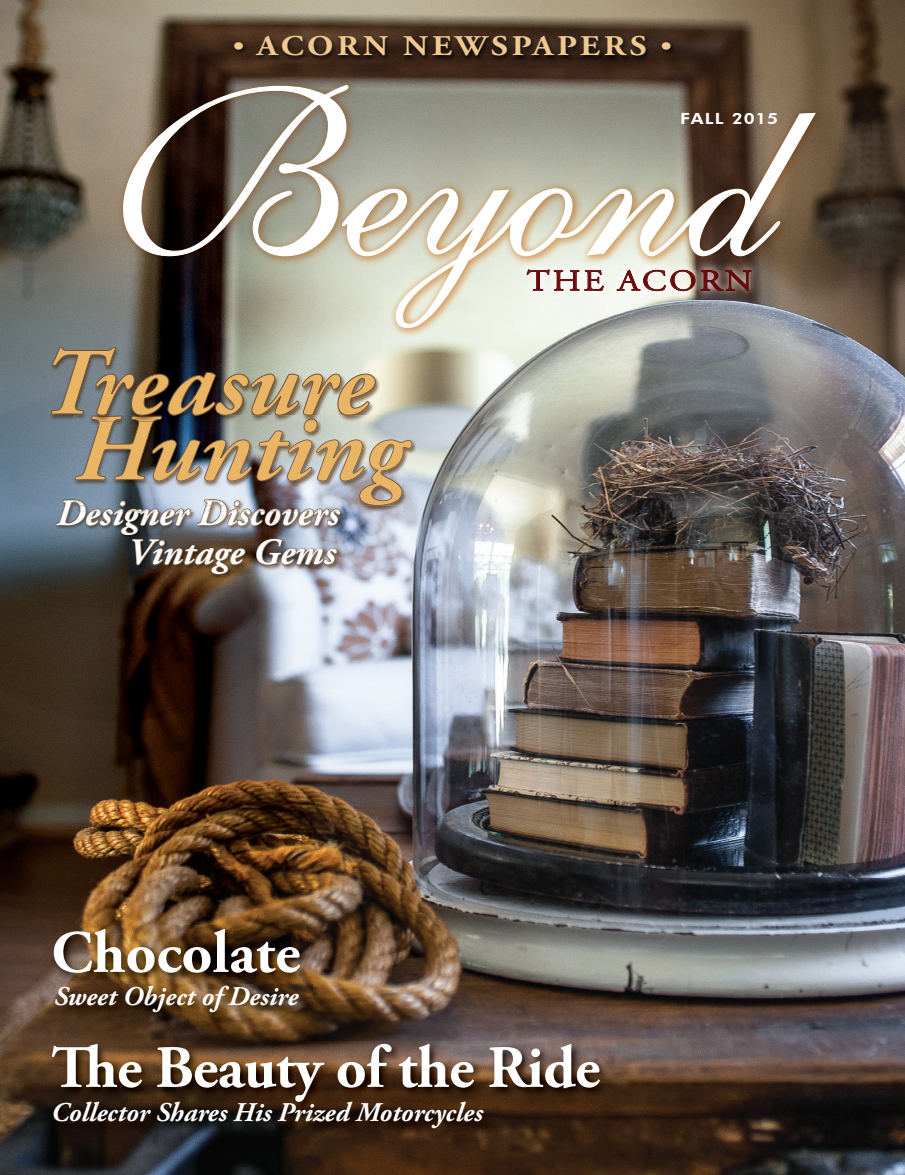
<style>
.page{position:relative;width:905px;height:1175px;background:#fff}
.page>*{position:absolute;margin:0;border:0;box-sizing:border-box;transform-origin:0 0}
.t1{font:231px "Shelley Volante BT";color:#fff}
.t2{font:italic 700 96px "Adobe Garamond Pro";color:#e9b565}
.t3{font:700 60px/114.9px "Adobe Garamond Pro";letter-spacing:-.01em;color:#fff}
.t4{font:italic 700 37.05px/39.8px "Adobe Garamond Pro";color:#fff;text-align:right}
.t5{font:700 28.5px "Adobe Garamond Pro";letter-spacing:.115em;color:#efc98e;scale:1.17 1}
.t6{font:italic 700 27px "Adobe Garamond Pro";color:#fff}
.t7{font:800 15.45px "Futura BT";letter-spacing:.045em;color:#fff;scale:1.17 1}
.s1{font-size:24px}
</style>
<div class="page">
<img style="left:0;top:0;width:904px;height:1174px">
<img style="left:232px;top:34px;width:444px;height:28px">
<img style="left:116px;top:78px;width:710px;height:260px">
<img style="left:122px;top:84px;width:694px;height:245px">
<img style="left:50px;top:925px;width:260px;height:58px">
<img style="left:48px;top:1040px;width:562px;height:72px">
<img style="left:52px;top:1043px;width:548px;height:58px">
<img style="left:54px;top:984px;width:259px;height:42px">
<img style="left:52px;top:1100px;width:446px;height:43px">
<img style="left:131px;top:575px;width:210px;height:5px">
<img style="left:412px;top:415px;width:5px;height:97px">
<img style="left:51px;top:347px;width:361px;height:228px">
<svg style="left:52px;top:1043px;width:65px;height:43px"></svg>
<p class="t5" style="left:233px;top:30px;width:376px"><span class="s1">•</span> ACORN NEWSPAPERS <span class="s1">•</span></p>
<h1 class="t1" style="left:115px;top:36px;width:664px">Beyond</h1>
<p class="t7" style="left:680px;top:109px;width:85px">FALL 2015</p>
<h2 class="t2" style="left:39px;top:328px;width:335px">Treasure</h2>
<h2 class="t2" style="left:75px;top:394px;width:331px">Hunting</h2>
<h3 class="t4" style="left:56px;top:493px;width:284px">Designer Discovers<br>Vintage Gems</h3>
<h3 class="t3" style="left:117px;top:896px;width:484px;text-indent:-66px">Chocolate<br>e Beauty of the Ride</h3>
<p class="t6" style="left:54px;top:980px;width:246px">Sweet Object of Desire</p>
<p class="t6" style="left:51px;top:1097px;width:433px">Collector Shares His Prized Motorcycles</p>
</div>
